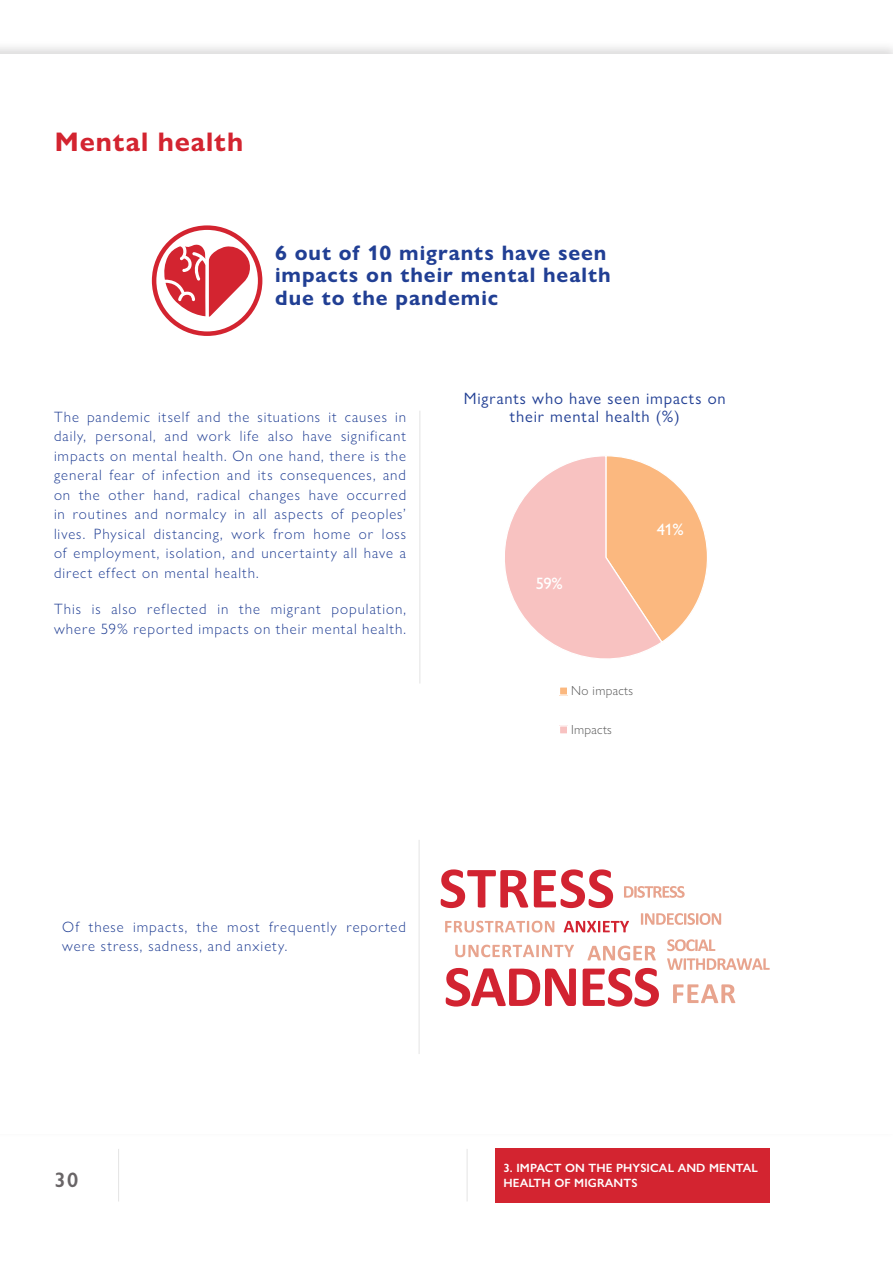
<style>
.page{position:relative;width:893px;height:1263px;background:#fff}
.page>*{position:absolute;margin:0;border:0;box-sizing:border-box;transform-origin:0 0}
.t1{font:700 27px "Gill Sans Nova";letter-spacing:.04em;color:#d32430}
.t2{font:700 21px/22.5px "Gill Sans Nova";letter-spacing:.045em;color:#213f94}
.t3{font:600 21px "Gill Sans Nova";color:#696567}
.t4{font:16.5px/18px "Gill Sans Nova";letter-spacing:.055em;color:#213f94;text-align:center}
.t5{font:500 16.5px "Gill Sans Nova";color:#fff}
.t6{font:300 15px/19.5px "Gill Sans Nova";letter-spacing:.065em;color:#213f94}
.t7{font:300 13.05px "Gill Sans Nova";letter-spacing:.025em;color:#595959}
.t8{font:600 12px/14.4px "Gill Sans Nova";letter-spacing:.01em;color:#fff}
</style>
<div class="page">
<hr style="left:118px;top:1149px;width:1px;height:52px;background:#e4e4e4">
<hr style="left:467px;top:1149px;width:1px;height:52px;background:#e4e4e4">
<div style="left:495px;top:1148px;width:275px;height:54px;background:#d32430"></div>
<hr style="left:419px;top:411px;width:1px;height:273px;background:#e4e4e4">
<hr style="left:419px;top:840px;width:1px;height:214px;background:#e4e4e4">
<svg style="left:505px;top:456px;width:202px;height:203px"></svg>
<div style="left:559px;top:687px;width:9px;height:8px;background:#fbb87f"></div>
<div style="left:559px;top:686px;width:9px;height:10px;border:1px solid #fff"></div>
<div style="left:559px;top:726px;width:9px;height:8px;background:#f8c2c1"></div>
<div style="left:559px;top:725px;width:9px;height:10px;border:1px solid #fff"></div>
<svg style="left:164px;top:243px;width:88px;height:74px"></svg>
<div style="left:152px;top:225px;width:110px;height:111px;border:4px solid #d32430;border-radius:50%"></div>
<svg style="left:441px;top:869px;width:87px;height:39px"></svg>
<svg style="left:534px;top:869px;width:79px;height:39px"></svg>
<svg style="left:564px;top:921px;width:65px;height:11px"></svg>
<svg style="left:624px;top:886px;width:61px;height:12px"></svg>
<svg style="left:445px;top:921px;width:109px;height:11px"></svg>
<svg style="left:673px;top:984px;width:62px;height:19px"></svg>
<svg style="left:641px;top:913px;width:80px;height:12px"></svg>
<svg style="left:667px;top:958px;width:103px;height:12px"></svg>
<svg style="left:667px;top:939px;width:48px;height:12px"></svg>
<svg style="left:587px;top:946px;width:69px;height:15px"></svg>
<svg style="left:446px;top:968px;width:130px;height:38px"></svg>
<svg style="left:583px;top:968px;width:76px;height:38px"></svg>
<svg style="left:455px;top:945px;width:119px;height:12px"></svg>
<h1 class="t1" style="left:55px;top:125px;width:190px">Mental health</h1>
<h2 class="t2" style="left:275px;top:241px;width:337px">6 out of 10 migrants have seen impacts on their mental health due to the pandemic</h2>
<p class="t6" style="left:54px;top:407px;width:354px;text-align:justify">The pandemic itself and the situations it causes in daily, personal, and work life also have significant impacts on mental health. On one hand, there is the general fear of infection and its consequences, and on the other hand, radical changes have occurred in routines and normalcy in all aspects of peoples’ lives. Physical distancing, work from home or loss of employment, isolation, and uncertainty all have a direct effect on mental health.</p>
<p class="t6" style="left:54px;top:599px;width:354px">This is also reflected in the migrant population, where 59% reported impacts on their mental health.</p>
<p class="t4" style="left:464px;top:389px;width:263px">Migrants who have seen impacts on their mental health (%)</p>
<p class="t5" style="left:536px;top:573px;width:29px">59%</p>
<p class="t5" style="left:657px;top:519px;width:29px">41%</p>
<p class="t7" style="left:571px;top:682px;width:64px">No impacts</p>
<p class="t7" style="left:571px;top:721px;width:42px">Impacts</p>
<p class="t6" style="left:62px;top:917px;width:345px">Of these impacts, the most frequently reported were stress, sadness, and anxiety.</p>
<h2 class="t3" style="left:54px;top:1167px;width:25px">30</h2>
<p class="t8" style="left:503px;top:1161px;width:256px">3. IMPACT ON THE PHYSICAL AND MENTAL<br>HEALTH OF MIGRANTS</p>
</div>
